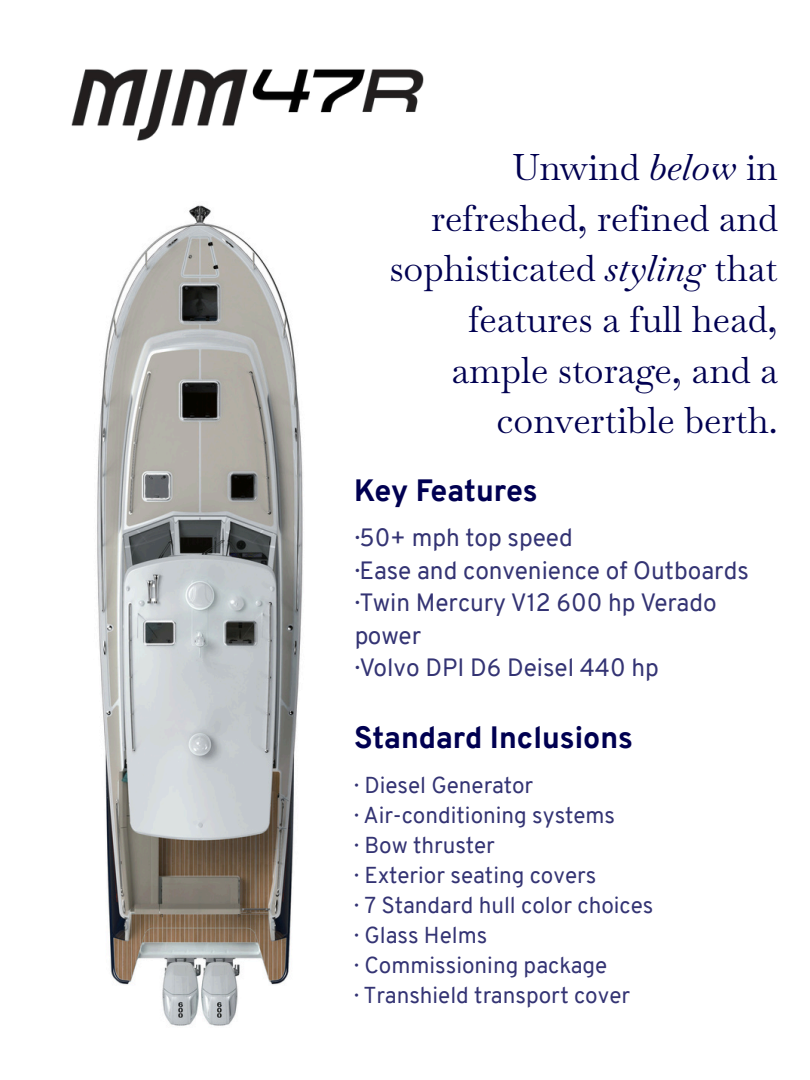
<style>
.page{position:relative;width:810px;height:1080px;background:#fff}
.page>*{position:absolute;margin:0;border:0;box-sizing:border-box;transform-origin:0 0}
.t1{font:36.25px/50.5px "Baskervville";color:#000051;text-align:right}
.t2{font:800 30px "Overpass";color:#000051}
.t3{font:24.5px/32.5px "Overpass";color:#000051}
.t4{font:22.5px/30px "Overpass";color:#000051}
.s1{font-style:italic}
</style>
<div class="page">
<img style="left:97px;top:205px;width:206px;height:821px">
<img style="left:71px;top:69px;width:353px;height:72px">
<p class="t1" style="left:389px;top:142px;width:390px">Unwind <span class="s1">below</span> in refreshed, refined and sophisticated <span class="s1">styling</span> that features a full head, ample storage, and a convertible berth.</p>
<h2 class="t2" style="left:354px;top:479px;width:185px">Key Features</h2>
<p class="t3" style="left:354px;top:524px;width:396px">·50+ mph top speed<br>·Ease and convenience of Outboards ·Twin Mercury V12 600 hp Verado power<br>·Volvo DPI D6 Deisel 440 hp</p>
<p class="t2" style="left:354px;top:726px;width:280px">Standard Inclusions</p>
<p class="t4" style="left:354px;top:773px;width:301px">· Diesel Generator<br>· Air-conditioning systems<br>· Bow thruster<br>· Exterior seating covers<br>· 7 Standard hull color choices · Glass Helms<br>· Commissioning package<br>· Transhield transport cover</p>
</div>
